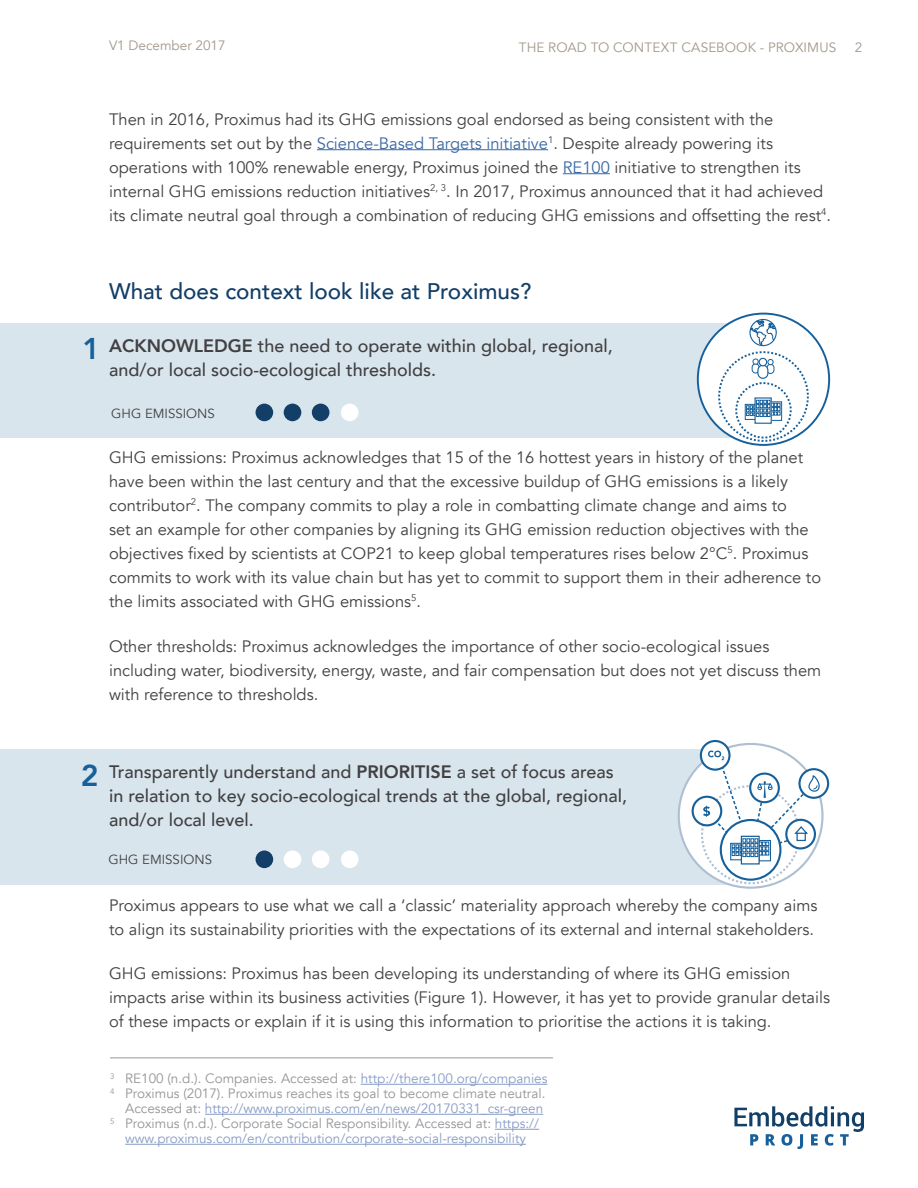
<style>
.page{position:relative;width:918px;height:1188px;background:#fff}
.page>*{position:absolute;margin:0;border:0;box-sizing:border-box;transform-origin:0 0}
.t1{font:800 30px "Avenir";color:#16609b}
.t2{font:500 22.5px "Avenir";color:#123e67}
.t3{font:500 18px/24px "Avenir";color:#414042}
.t4{font:16.5px/24px "Avenir";color:#414042}
.t5{font:13.5px "Avenir";color:#939598}
.t6{font:13.5px "Avenir";color:#879bc6}
.t7{font:13.5px "Avenir";color:#a2988a}
.t8{font:13.2px "Avenir";color:#414042}
.s1{color:#3a68a5}
.s2{font-weight:800}
.s3{color:#879bc6}
.s4{color:#939598}
</style>
<div class="page">
<div style="left:0;top:323px;width:751px;height:115px;background:#d9e5ec"></div>
<div style="left:0;top:750px;width:747px;height:135px;background:#d9e5ec"></div>
<div style="left:698px;top:314px;width:131px;height:131px;background:#fff;border-radius:50%"></div>
<div style="left:718px;top:351px;width:91px;height:91px;border:2px dashed #16609b;border-radius:50%"></div>
<div style="left:749px;top:319px;width:28px;height:27px;border:1px solid #16609b;border-radius:50%"></div>
<svg style="left:750px;top:320px;width:26px;height:25px"></svg>
<div style="left:752px;top:364px;width:7px;height:9px;border:1px solid #16609b;border-radius:3px"></div>
<svg style="left:753px;top:359px;width:6px;height:6px"></svg>
<div style="left:767px;top:364px;width:7px;height:10px;border:1px solid #16609b;border-radius:3px"></div>
<svg style="left:768px;top:359px;width:5px;height:6px"></svg>
<div style="left:757px;top:365px;width:11px;height:14px;border:1px solid #16609b;border-radius:5px"></div>
<div style="left:759px;top:358px;width:8px;height:8px;border:1px solid #16609b;border-radius:50%"></div>
<div style="left:745px;top:404px;width:14px;height:16px;border:1px solid #16609b"></div>
<div style="left:771px;top:401px;width:11px;height:20px;border:1px solid #16609b"></div>
<svg style="left:757px;top:399px;width:13px;height:21px"></svg>
<div style="left:755px;top:397px;width:17px;height:27px;border:1px solid #16609b"></div>
<svg style="left:746px;top:400px;width:34px;height:17px"></svg>
<div style="left:735px;top:382px;width:57px;height:57px;border:2px dashed #16609b;border-radius:50%"></div>
<div style="left:256px;top:404px;width:17px;height:17px;background:#123e67;border-radius:50%"></div>
<div style="left:312px;top:404px;width:17px;height:17px;background:#123e67;border-radius:50%"></div>
<div style="left:284px;top:404px;width:17px;height:17px;background:#123e67;border-radius:50%"></div>
<div style="left:341px;top:404px;width:18px;height:17px;background:#fff;border-radius:50%"></div>
<div style="left:256px;top:850px;width:17px;height:18px;background:#123e67;border-radius:50%"></div>
<div style="left:312px;top:850px;width:17px;height:18px;background:#fff;border-radius:50%"></div>
<div style="left:284px;top:850px;width:17px;height:18px;background:#fff;border-radius:50%"></div>
<div style="left:341px;top:850px;width:18px;height:18px;background:#fff;border-radius:50%"></div>
<svg style="left:679px;top:744px;width:143px;height:144px;fill:#fff"></svg>
<svg style="left:701px;top:741px;width:28px;height:29px"></svg>
<div style="left:700px;top:740px;width:31px;height:31px;border:2px solid #16609b;border-radius:50%"></div>
<div style="left:693px;top:797px;width:28px;height:28px;background:#fff;border-radius:50%"></div>
<div style="left:692px;top:796px;width:30px;height:30px;border:2px solid #16609b;border-radius:50%"></div>
<svg style="left:800px;top:769px;width:28px;height:29px"></svg>
<div style="left:798px;top:768px;width:31px;height:31px;border:2px solid #16609b;border-radius:50%"></div>
<svg style="left:721px;top:820px;width:59px;height:60px"></svg>
<div style="left:731px;top:843px;width:14px;height:17px;background:#fff"></div>
<div style="left:730px;top:843px;width:15px;height:17px;border:1px solid #16609b"></div>
<div style="left:759px;top:841px;width:11px;height:20px;background:#fff"></div>
<svg style="left:743px;top:857px;width:15px;height:6px"></svg>
<div style="left:741px;top:836px;width:19px;height:29px;border:1px solid #16609b"></div>
<svg style="left:703px;top:751px;width:117px;height:106px"></svg>
<svg style="left:734px;top:1106px;width:130px;height:43px"></svg>
<hr style="left:317px;top:149px;width:231px;height:1px;background:#3a68a5">
<hr style="left:563px;top:173px;width:47px;height:1px;background:#3a68a5">
<hr style="left:110px;top:1058px;width:443px;height:1px;background:#939598">
<hr style="left:361px;top:1084px;width:187px;height:1px;background:#879bc6">
<hr style="left:205px;top:1114px;width:338px;height:1px;background:#879bc6">
<hr style="left:495px;top:1129px;width:44px;height:1px;background:#879bc6">
<hr style="left:125px;top:1144px;width:401px;height:1px;background:#879bc6">
<p class="t7" style="left:109px;top:38px;width:118px">V1 December 2017</p>
<p class="t7" style="left:519px;top:39px;width:319px">THE ROAD TO CONTEXT CASEBOOK - PROXIMUS</p>
<p class="t7" style="left:855px;top:39px;width:9px">2</p>
<p class="t4" style="left:109px;top:107px;width:724px">Then in 2016, Proximus had its GHG emissions goal endorsed as being consistent with the requirements set out by the <span class="s1">Science-Based Targets initiative</span><sup>1</sup>. Despite already powering its operations with 100% renewable energy, Proximus joined the <span class="s1">RE100</span> initiative to strengthen its internal GHG emissions reduction initiatives<sup>2,</sup> <sup>3</sup>. In 2017, Proximus announced that it had achieved its climate neutral goal through a combination of reducing GHG emissions and offsetting the rest<sup>4</sup>.</p>
<h1 class="t1" style="left:83px;top:325px;width:19px">1</h1>
<h2 class="t2" style="left:109px;top:271px;width:424px">What does context look like at Proximus?</h2>
<p class="t3" style="left:109px;top:333px;width:505px"><span class="s2">ACKNOWLEDGE</span> the need to operate within global, regional, and/or local socio-ecological thresholds.</p>
<p class="t8" style="left:111px;top:405px;width:105px">GHG EMISSIONS</p>
<p class="t4" style="left:109px;top:445px;width:714px">GHG emissions: Proximus acknowledges that 15 of the 16 hottest years in history of the planet have been within the last century and that the excessive buildup of GHG emissions is a likely contributor<sup>2</sup>. The company commits to play a role in combatting climate change and aims to<br>set an example for other companies by aligning its GHG emission reduction objectives with the objectives fixed by scientists at COP21 to keep global temperatures rises below 2°C<sup>5</sup>. Proximus commits to work with its value chain but has yet to commit to support them in their adherence to the limits associated with GHG emissions<sup>5</sup>.</p>
<p class="t4" style="left:109px;top:634px;width:714px">Other thresholds: Proximus acknowledges the importance of other socio-ecological issues including water, biodiversity, energy, waste, and fair compensation but does not yet discuss them with reference to thresholds.</p>
<h1 class="t1" style="left:81px;top:752px;width:19px">2</h1>
<p class="t3" style="left:109px;top:759px;width:520px">Transparently understand and <span class="s2">PRIORITISE</span> a set of focus areas in relation to key socio-ecological trends at the global, regional, and/or local level.</p>
<p class="t8" style="left:109px;top:852px;width:105px">GHG EMISSIONS</p>
<p class="t4" style="left:109px;top:894px;width:710px">Proximus appears to use what we call a ‘classic’ materiality approach whereby the company aims to align its sustainability priorities with the expectations of its external and internal stakeholders.</p>
<p class="t4" style="left:109px;top:961px;width:722px">GHG emissions: Proximus has been developing its understanding of where its GHG emission impacts arise within its business activities (Figure 1). However, it has yet to provide granular details of these impacts or explain if it is using this information to prioritise the actions it is taking.</p>
<p class="t5" style="left:110px;top:1071px;width:439px"><sup>3</sup> RE100 (n.d.). Companies. Accessed at: <span class="s3">http://there100.org/companies</span></p>
<p class="t5" style="left:110px;top:1086px;width:437px"><sup>4</sup> Proximus (2017). Proximus reaches its goal to become climate neutral.</p>
<p class="t6" style="left:125px;top:1101px;width:420px"><span class="s4">Accessed at:</span> http://www.proximus.com/en/news/20170331_csr-green</p>
<p class="t5" style="left:110px;top:1116px;width:431px"><sup>5</sup> Proximus (n.d.). Corporate Social Responsibility. Accessed at: <span class="s3">https://</span></p>
<p class="t6" style="left:125px;top:1131px;width:402px">www.proximus.com/en/contribution/corporate-social-responsibility</p>
</div>
